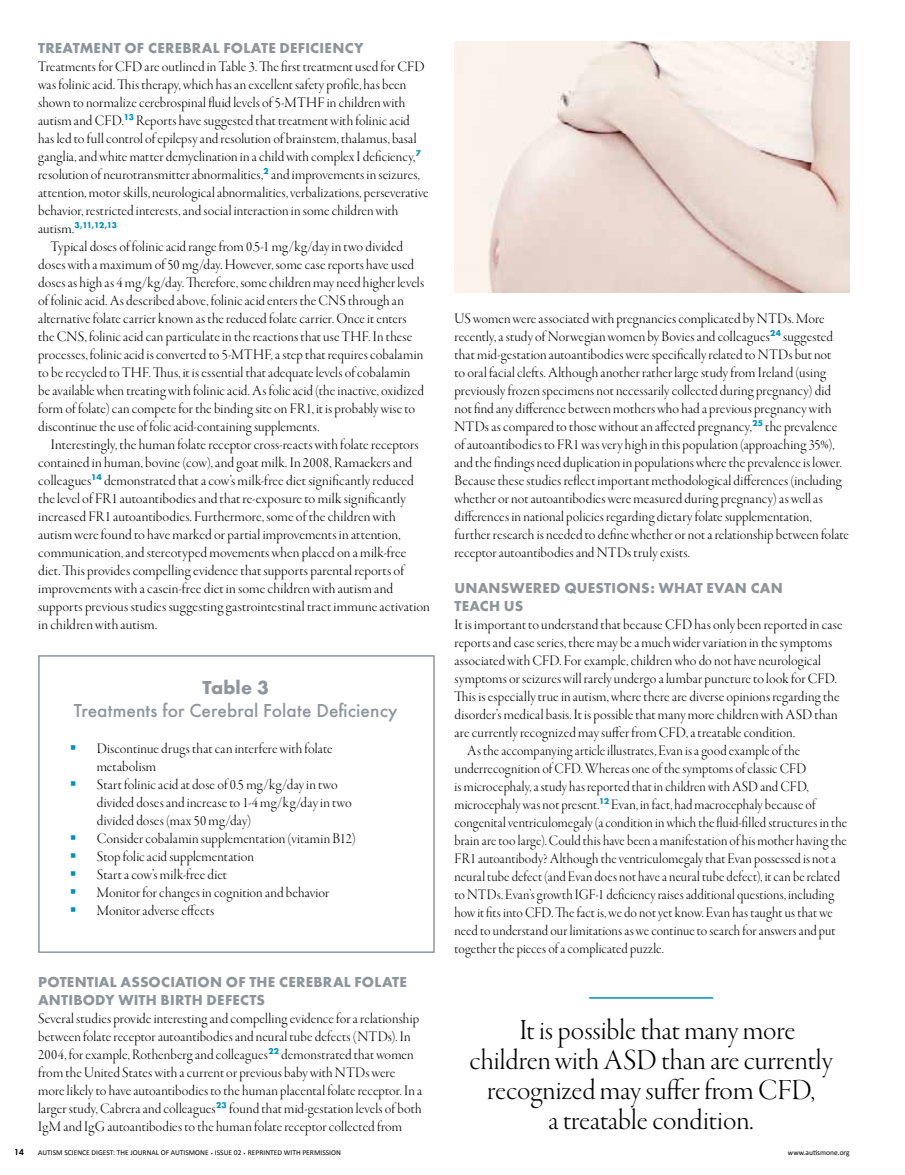
<style>
.page{position:relative;width:905px;height:1175px;background:#fff}
.page>*{position:absolute;margin:0;border:0;box-sizing:border-box;transform-origin:0 0}
.t1{font:30px/30px "Garamond Premr Pro Lt Disp";color:#000;text-align:center}
.t2{font:500 19.5px "Futura T";letter-spacing:.005em;color:#8e969b}
.t3{font:700 19.5px "Futura T";color:#8e969b}
.t4{font:15px/18px "Garamond Premr Pro Lt Disp";letter-spacing:.005em;color:#000}
.t5{font:700 15px/18px "Futura T";letter-spacing:.015em;color:#8e969b}
.t6{font:15px "Garamond Premr Pro Lt Disp";letter-spacing:.025em;color:#000}
.t7{font:600 9px "Futura T";color:#000}
.t8{font:700 8.7px "Futura T";color:#008eb9}
.t9{font:7.5px "Calibri";color:#000}
.s1{font-family:"Garamond Premr Pro Lt Disp";font-weight:400;font-size:15px;color:#000}
.s2{color:#008eb9}
</style>
<div class="page">
<div style="left:38px;top:655px;width:397px;height:298px;border:2px solid #8e969b"></div>
<hr style="left:589px;top:997px;width:124px;height:1px;background:#008eb9">
<img style="left:454px;top:41px;width:395px;height:251px">
<p class="t5" style="left:38px;top:39px;width:327px">TREATMENT OF CEREBRAL FOLATE DEFICIENCY</p>
<p class="t4" style="left:38px;top:58px;width:392px">Treatments for CFD are outlined in Table 3. The first treatment used for CFD was folinic acid. This therapy, which has an excellent safety profile, has been shown to normalize cerebrospinal fluid levels of 5-MTHF in children with autism and CFD.<sup>13</sup> Reports have suggested that treatment with folinic acid has led to full control of epilepsy and resolution of brainstem, thalamus, basal ganglia, and white matter demyelination in a child with complex I deficiency,<sup>7 </sup>resolution of neurotransmitter abnormalities,<sup>2</sup> and improvements in seizures, attention, motor skills, neurological abnormalities, verbalizations, perseverative behavior, restricted interests, and social interaction in some children with</p>
<p class="t8" style="left:38px;top:220px;width:80px"><span class="s1">autism.</span>3,11,12,13</p>
<p class="t4" style="left:38px;top:238px;width:387px;text-indent:13px">Typical doses of folinic acid range from 0.5-1 mg/kg/day in two divided doses with a maximum of 50 mg/day. However, some case reports have used doses as high as 4 mg/kg/day. Therefore, some children may need higher levels of folinic acid. As described above, folinic acid enters the CNS through an alternative folate carrier known as the reduced folate carrier. Once it enters the CNS, folinic acid can particulate in the reactions that use THF. In these processes, folinic acid is converted to 5-MTHF, a step that requires cobalamin to be recycled to THF. Thus, it is essential that adequate levels of cobalamin be available when treating with folinic acid. As folic acid (the inactive, oxidized form of folate) can compete for the binding site on FR1, it is probably wise to discontinue the use of folic acid-containing supplements.</p>
<p class="t4" style="left:38px;top:436px;width:393px;text-indent:13px">Interestingly, the human folate receptor cross-reacts with folate receptors contained in human, bovine (cow), and goat milk. In 2008, Ramaekers and colleagues<sup>14</sup> demonstrated that a cow’s milk-free diet significantly reduced the level of FR1 autoantibodies and that re-exposure to milk significantly increased FR1 autoantibodies. Furthermore, some of the children with autism were found to have marked or partial improvements in attention, communication, and stereotyped movements when placed on a milk-free diet. This provides compelling evidence that supports parental reports of improvements with a casein-free diet in some children with autism and supports previous studies suggesting gastrointestinal tract immune activation in children with autism.</p>
<h2 class="t3" style="left:203px;top:675px;width:68px">TABLE 3</h2>
<h2 class="t2" style="left:74px;top:699px;width:325px">Treatments for Cerebral Folate Deficiency</h2>
<p class="t4" style="left:97px;top:740px;width:237px;text-indent:-27px"><span class="s2">▪</span> Discontinue drugs that can interfere with folate metabolism</p>
<p class="t4" style="left:97px;top:776px;width:256px;text-indent:-27px"><span class="s2">▪</span> Start folinic acid at dose of 0.5 mg/kg/day in two divided doses and increase to 1-4 mg/kg/day in two divided doses (max 50 mg/day)</p>
<p class="t4" style="left:70px;top:830px;width:287px"><span class="s2">▪</span> Consider cobalamin supplementation (vitamin B12)</p>
<p class="t4" style="left:70px;top:848px;width:186px"><span class="s2">▪</span> Stop folic acid supplementation</p>
<p class="t6" style="left:70px;top:866px;width:159px"><span class="s2">▪</span> Start a cow’s milk-free diet</p>
<p class="t4" style="left:70px;top:884px;width:261px"><span class="s2">▪</span> Monitor for changes in cognition and behavior</p>
<p class="t4" style="left:70px;top:902px;width:146px"><span class="s2">▪</span> Monitor adverse effects</p>
<p class="t5" style="left:38px;top:973px;width:370px">POTENTIAL ASSOCIATION OF THE CEREBRAL FOLATE<br>ANTIBODY WITH BIRTH DEFECTS</p>
<p class="t4" style="left:38px;top:1010px;width:385px">Several studies provide interesting and compelling evidence for a relationship between folate receptor autoantibodies and neural tube defects (NTDs). In 2004, for example, Rothenberg and colleagues<sup>22</sup> demonstrated that women from the United States with a current or previous baby with NTDs were more likely to have autoantibodies to the human placental folate receptor. In a larger study, Cabrera and colleagues<sup>23</sup> found that mid-gestation levels of both IgM and IgG autoantibodies to the human folate receptor collected from</p>
<p class="t4" style="left:454px;top:309px;width:396px">US women were associated with pregnancies complicated by NTDs. More recently, a study of Norwegian women by Bovies and colleagues<sup>24</sup> suggested that mid-gestation autoantibodies were specifically related to NTDs but not<br>to oral facial clefts. Although another rather large study from Ireland (using previously frozen specimens not necessarily collected during pregnancy) did not find any difference between mothers who had a previous pregnancy with NTDs as compared to those without an affected pregnancy,<sup>25</sup> the prevalence of autoantibodies to FR1 was very high in this population (approaching 35%), and the findings need duplication in populations where the prevalence is lower.<br>Because these studies reflect important methodological differences (including whether or not autoantibodies were measured during pregnancy) as well as differences in national policies regarding dietary folate supplementation, further research is needed to define whether or not a relationship between folate receptor autoantibodies and NTDs truly exists.</p>
<p class="t5" style="left:454px;top:578px;width:330px">UNANSWERED QUESTIONS: WHAT EVAN CAN<br>TEACH US</p>
<p class="t4" style="left:454px;top:615px;width:389px">It is important to understand that because CFD has only been reported in case</p>
<p class="t4" style="left:454px;top:633px;width:379px">reports and case series, there may be a much wider variation in the symptoms</p>
<p class="t4" style="left:454px;top:651px;width:368px">associated with CFD. For example, children who do not have neurological</p>
<p class="t4" style="left:454px;top:669px;width:384px">symptoms or seizures will rarely undergo a lumbar puncture to look for CFD.</p>
<p class="t4" style="left:454px;top:687px;width:386px">This is especially true in autism, where there are diverse opinions regarding the</p>
<p class="t4" style="left:454px;top:705px;width:385px">disorder’s medical basis. It is possible that many more children with ASD than</p>
<p class="t4" style="left:454px;top:723px;width:342px">are currently recognized may suffer from CFD, a treatable condition.</p>
<p class="t4" style="left:467px;top:741px;width:334px">As the accompanying article illustrates, Evan is a good example of the</p>
<p class="t4" style="left:454px;top:759px;width:353px">underrecognition of CFD. Whereas one of the symptoms of classic CFD</p>
<p class="t4" style="left:454px;top:777px;width:356px">is microcephaly, a study has reported that in children with ASD and CFD,</p>
<p class="t4" style="left:454px;top:795px;width:362px">microcephaly was not present.<sup>12</sup> Evan, in fact, had macrocephaly because of</p>
<p class="t4" style="left:454px;top:813px;width:394px">congenital ventriculomegaly (a condition in which the fluid-filled structures in the</p>
<p class="t4" style="left:454px;top:831px;width:394px">brain are too large). Could this have been a manifestation of his mother having the</p>
<p class="t4" style="left:454px;top:849px;width:383px">FR1 autoantibody? Although the ventriculomegaly that Evan possessed is not a</p>
<p class="t4" style="left:454px;top:867px;width:387px">neural tube defect (and Evan does not have a neural tube defect), it can be related</p>
<p class="t4" style="left:454px;top:885px;width:381px">to NTDs. Evan’s growth IGF-1 deficiency raises additional questions, including</p>
<p class="t4" style="left:454px;top:903px;width:380px">how it fits into CFD. The fact is, we do not yet know. Evan has taught us that we</p>
<p class="t4" style="left:454px;top:921px;width:382px">need to understand our limitations as we continue to search for answers and put</p>
<p class="t4" style="left:454px;top:939px;width:211px">together the pieces of a complicated puzzle.</p>
<h1 class="t1" style="left:469px;top:1015px;width:365px">It is possible that many more children with ASD than are currently recognized may suffer from CFD,<br>a treatable condition.</h1>
<p class="t7" style="left:14px;top:1147px;width:11px">14</p>
<p class="t9" style="left:215px;top:1148px;width:127px">ISSUE 02 REPRINTED WITH PERMISSION</p>
<p class="t9" style="left:788px;top:1148px;width:63px">www.autismone.org</p>
<p class="t9" style="left:38px;top:1148px;width:172px">AUTISM SCIENCE DIGEST: THE JOURNAL OF AUTISMONE</p>
</div>
